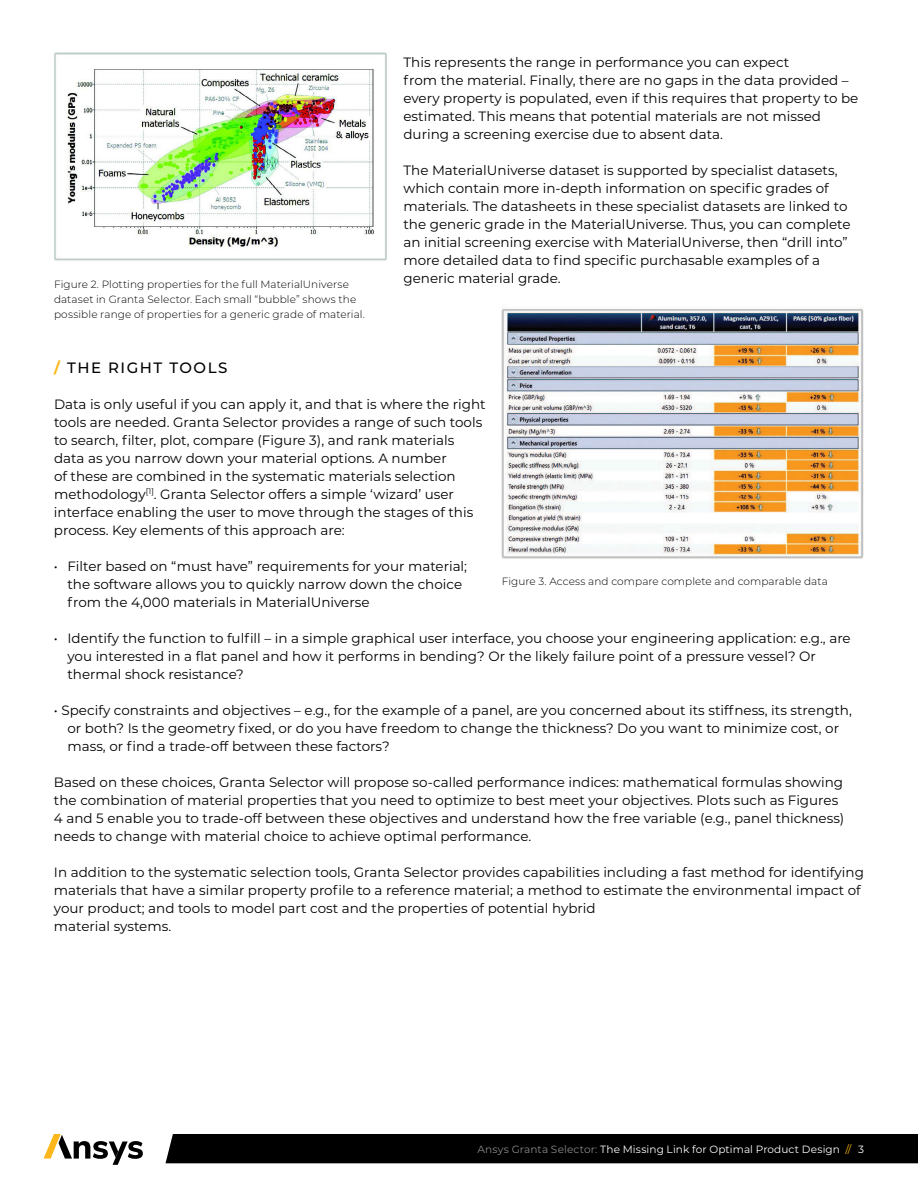
<style>
.page{position:relative;width:918px;height:1188px;background:#fff}
.page>*{position:absolute;margin:0;border:0;box-sizing:border-box;transform-origin:0 0}
.t1{font:500 15px "Montserrat";letter-spacing:.1em;color:#000}
.t2{font:13.5px/18px "Montserrat";color:#000}
.t3{font:300 10.5px/15px "Montserrat";letter-spacing:.01em;color:#000}
.t4{font:10.5px "Montserrat";letter-spacing:.01em;color:#fff}
.s1{font-weight:700;color:#fdb71a}
.s2{color:#888a8d}
.s3{color:#fdb71a}
</style>
<div class="page">
<div style="left:166px;top:1134px;width:752px;height:29px;background:#000"></div>
<svg style="left:44px;top:1134px;width:99px;height:31px"></svg>
<img style="left:54px;top:52px;width:333px;height:209px">
<img style="left:502px;top:307px;width:362px;height:252px">
<p class="t3" style="left:54px;top:277px;width:312px">Figure 2. Plotting properties for the full MaterialUniverse dataset in Granta Selector. Each small “bubble” shows the possible range of properties for a generic grade of material.</p>
<p class="t2" style="left:404px;top:53px;width:456px">This represents the range in performance you can expect<br>from the material. Finally, there are no gaps in the data provided – every property is populated, even if this requires that property to be estimated. This means that potential materials are not missed during a screening exercise due to absent data.</p>
<p class="t2" style="left:404px;top:161px;width:449px">The MaterialUniverse dataset is supported by specialist datasets, which contain more in-depth information on specific grades of materials. The datasheets in these specialist datasets are linked to the generic grade in the MaterialUniverse. Thus, you can complete an initial screening exercise with MaterialUniverse, then “drill into” more detailed data to find specific purchasable examples of a generic material grade.</p>
<p class="t1" style="left:54px;top:357px;width:175px"><span class="s1">/</span> THE RIGHT TOOLS</p>
<p class="t2" style="left:54px;top:395px;width:433px">Data is only useful if you can apply it, and that is where the right tools are needed. Granta Selector provides a range of such tools to search, filter, plot, compare (Figure 3), and rank materials data as you narrow down your material options. A number<br>of these are combined in the systematic materials selection methodology<sup>[1]</sup>. Granta Selector offers a simple ‘wizard’ user interface enabling the user to move through the stages of this process. Key elements of this approach are:</p>
<p class="t2" style="left:67px;top:557px;width:401px;text-indent:-14px">• Filter based on “must have” requirements for your material; the software allows you to quickly narrow down the choice from the 4,000 materials in MaterialUniverse</p>
<p class="t2" style="left:67px;top:629px;width:785px;text-indent:-14px">• Identify the function to fulfill – in a simple graphical user interface, you choose your engineering application: e.g., are you interested in a flat panel and how it performs in bending? Or the likely failure point of a pressure vessel? Or thermal shock resistance?</p>
<p class="t2" style="left:67px;top:701px;width:786px;text-indent:-14px">• Specify constraints and objectives – e.g., for the example of a panel, are you concerned about its stiffness, its strength, or both? Is the geometry fixed, or do you have freedom to change the thickness? Do you want to minimize cost, or mass, or find a trade-off between these factors?</p>
<p class="t2" style="left:54px;top:773px;width:792px">Based on these choices, Granta Selector will propose so-called performance indices: mathematical formulas showing the combination of material properties that you need to optimize to best meet your objectives. Plots such as Figures 4 and 5 enable you to trade-off between these objectives and understand how the free variable (e.g., panel thickness) needs to change with material choice to achieve optimal performance.</p>
<p class="t2" style="left:54px;top:863px;width:812px">In addition to the systematic selection tools, Granta Selector provides capabilities including a fast method for identifying materials that have a similar property profile to a reference material; a method to estimate the environmental impact of your product; and tools to model part cost and the properties of potential hybrid<br>material systems.</p>
<p class="t3" style="left:502px;top:573px;width:328px">Figure 3. Access and compare complete and comparable data</p>
<p class="t4" style="left:477px;top:1142px;width:388px"><span class="s2">Ansys Granta Selector:</span> The Missing Link for Optimal Product Design <span class="s3">//</span> 3</p>
</div>
